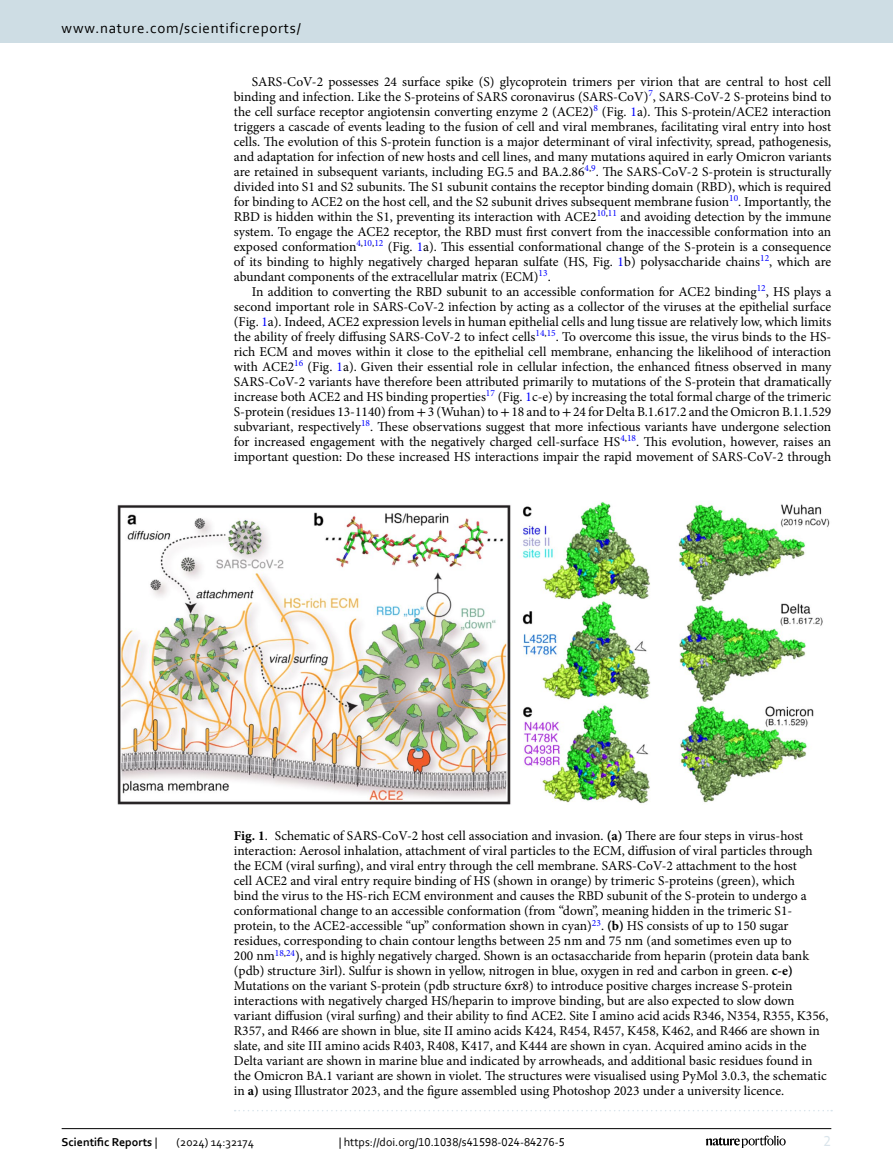
<style>
.page{position:relative;width:893px;height:1174px;background:#fff}
.page>*{position:absolute;margin:0;border:0;box-sizing:border-box;transform-origin:0 0}
.t1{font:15px "Corbel";letter-spacing:.05em;color:#000}
.t2{font:15px "Corbel";color:#d9e4eb}
.Body_Text_Indent{font:13.5px/15px "Minion Pro";color:#000;text-align:justify}
.Figure_Caption{font:13.5px/15px "Minion Pro";color:#000}
.t3{font:12px "Corbel";color:#000}
.t4{font:700 12px "Corbel";color:#000}
.s1{color:#00f}
.s2{font-family:"STIX"}
.s3{font-weight:700}
.s4{font-weight:400}
</style>
<div class="page">
<img style="left:117px;top:502px;width:713px;height:303px">
<svg style="left:235px;top:1110px;width:597px;height:1px"></svg>
<hr style="left:62px;top:1128px;width:769px;height:1px;background:#000">
<svg style="left:706px;top:1135px;width:80px;height:12px"></svg>
<div style="left:0;top:0;width:893px;height:43px;background:#cedde4"></div>
<p class="t1" style="left:62px;top:18px;width:241px">www.nature.com/scientificreports/</p>
<p class="Body_Text_Indent" style="left:234px;top:74px;width:599px;text-indent:18px">SARS-CoV-2 possesses 24 surface spike (S) glycoprotein trimers per virion that are central to host cell binding and infection. Like the S-proteins of SARS coronavirus (SARS-CoV)<sup>7</sup>, SARS-CoV-2 S-proteins bind to the cell surface receptor angiotensin converting enzyme 2 (ACE2)<sup>8</sup> (Fig. <span class="s1">1</span>a). This S-protein/ACE2 interaction triggers a cascade of events leading to the fusion of cell and viral membranes, facilitating viral entry into host cells. The evolution of this S-protein function is a major determinant of viral infectivity, spread, pathogenesis, and adaptation for infection of new hosts and cell lines, and many mutations aquired in early Omicron variants are retained in subsequent variants, including EG.5 and BA.2.86<sup>4</sup><sup>,</sup><sup>9</sup>. The SARS-CoV-2 S-protein is structurally divided into S1 and S2 subunits. The S1 subunit contains the receptor binding domain (RBD), which is required for binding to ACE2 on the host cell, and the S2 subunit drives subsequent membrane fusion<sup>10</sup>. Importantly, the RBD is hidden within the S1, preventing its interaction with ACE2<sup>10</sup><sup>,</sup><sup>11</sup> and avoiding detection by the immune system. To engage the ACE2 receptor, the RBD must first convert from the inaccessible conformation into an exposed conformation<sup>4</sup><sup>,</sup><sup>10</sup><sup>,</sup><sup>12</sup> (Fig. <span class="s1">1</span>a). This essential conformational change of the S-protein is a consequence of its binding to highly negatively charged heparan sulfate (HS, Fig. <span class="s1">1</span>b) polysaccharide chains<sup>12</sup>, which are abundant components of the extracellular matrix (ECM)<sup>13</sup>.</p>
<p class="Body_Text_Indent" style="left:234px;top:284px;width:599px;text-indent:18px">In addition to converting the RBD subunit to an accessible conformation for ACE2 binding<sup>12</sup>, HS plays a second important role in SARS-CoV-2 infection by acting as a collector of the viruses at the epithelial surface (Fig. <span class="s1">1</span>a). Indeed, ACE2 expression levels in human epithelial cells and lung tissue are relatively low, which limits the ability of freely diffusing SARS-CoV-2 to infect cells<sup>14</sup><sup>,</sup><sup>15</sup>. To overcome this issue, the virus binds to the HS&shy;rich ECM and moves within it close to the epithelial cell membrane, enhancing the likelihood of interaction with ACE2<sup>16</sup> (Fig. <span class="s1">1</span>a). Given their essential role in cellular infection, the enhanced fitness observed in many SARS-CoV-2 variants have therefore been attributed primarily to mutations of the S-protein that dramatically increase both ACE2 and HS binding properties<sup>17</sup> (Fig. <span class="s1">1</span>c-e) by increasing the total formal charge of the trimeric S-protein (residues 13-1140) from <span class="s2">+</span>3 (Wuhan) to <span class="s2">+</span>18 and to <span class="s2">+</span>24 for Delta B.1.617.2 and the Omicron B.1.1.529 subvariant, respectively<sup>18</sup>. These observations suggest that more infectious variants have undergone selection for increased engagement with the negatively charged cell-surface HS<sup>4</sup><sup>,</sup><sup>18</sup>. This evolution, however, raises an important question: Do these increased HS interactions impair the rapid movement of SARS-CoV-2 through</p>
<p class="Figure_Caption" style="left:234px;top:828px;width:596px"><span class="s3">Fig. 1</span>. Schematic of SARS-CoV-2 host cell association and invasion. <span class="s3">(a)</span> There are four steps in virus-host interaction: Aerosol inhalation, attachment of viral particles to the ECM, diffusion of viral particles through the ECM (viral surfing), and viral entry through the cell membrane. SARS-CoV-2 attachment to the host<br>cell ACE2 and viral entry require binding of HS (shown in orange) by trimeric S-proteins (green), which<br>bind the virus to the HS-rich ECM environment and causes the RBD subunit of the S-protein to undergo a conformational change to an accessible conformation (from “down”, meaning hidden in the trimeric S1- protein, to the ACE2-accessible “up” conformation shown in cyan)<sup>23</sup>. <span class="s3">(b)</span> HS consists of up to 150 sugar residues, corresponding to chain contour lengths between 25 nm and 75 nm (and sometimes even up to<br>200 nm<sup>18</sup><sup>,</sup><sup>24</sup>), and is highly negatively charged. Shown is an octasaccharide from heparin (protein data bank (pdb) structure 3irl). Sulfur is shown in yellow, nitrogen in blue, oxygen in red and carbon in green. <span class="s3">c-e)<br></span>Mutations on the variant S-protein (pdb structure 6xr8) to introduce positive charges increase S-protein interactions with negatively charged HS/heparin to improve binding, but are also expected to slow down variant diffusion (viral surfing) and their ability to find ACE2. Site I amino acid acids R346, N354, R355, K356, R357, and R466 are shown in blue, site II amino acids K424, R454, R457, K458, K462, and R466 are shown in slate, and site III amino acids R403, R408, K417, and K444 are shown in cyan. Acquired amino acids in the Delta variant are shown in marine blue and indicated by arrowheads, and additional basic residues found in the Omicron BA.1 variant are shown in violet. The structures were visualised using PyMol 3.0.3, the schematic in <span class="s3">a)</span> using Illustrator 2023, and the figure assembled using Photoshop 2023 under a university licence.</p>
<p class="t4" style="left:62px;top:1134px;width:97px">Scientific Reports <span class="s4">|</span></p>
<p class="t3" style="left:177px;top:1134px;width:79px">(2024) 14:32174</p>
<p class="t3" style="left:339px;top:1134px;width:228px">| https://doi.org/10.1038/s41598-024-84276-5</p>
<p class="t2" style="left:824px;top:1132px;width:9px">2</p>
</div>
